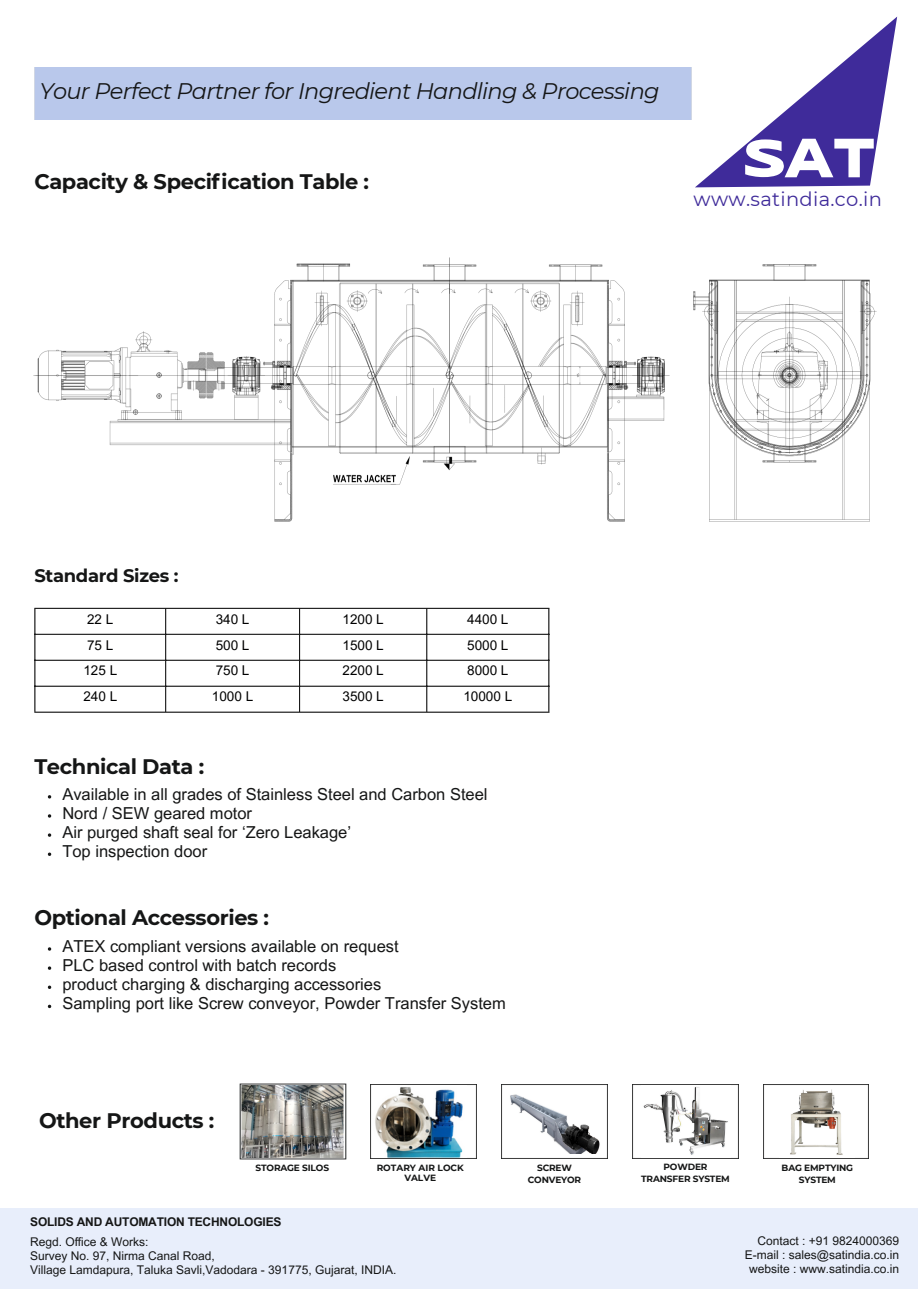
<style>
.page{position:relative;width:918px;height:1289px;background:#fff}
.page>*{position:absolute;margin:0;border:0;box-sizing:border-box;transform-origin:0 0}
.t1{font:italic 22.5px "Montserrat";letter-spacing:-.03em;color:#151616}
.t2{font:700 21px "Montserrat";letter-spacing:-.015em;color:#151616}
.t3{font:19.5px "Montserrat";letter-spacing:.015em;color:#3f2b9a}
.t4{font:700 18px "Montserrat";letter-spacing:-.015em;color:#151616}
.t5{font:16.5px "Arial MT Pro";color:#151616}
.t6{font:13.5px "Arial MT Pro";color:#000001}
.t7{font:12px "Arial MT Pro";color:#151616}
.t8{font:700 12px "Arial MT Pro";letter-spacing:-.015em;color:#151616}
.t9{font:700 9px/12px "Montserrat";letter-spacing:-.015em;color:#151616;text-align:center}
</style>
<div class="page">
<img style="left:239px;top:1083px;width:108px;height:77px">
<img style="left:371px;top:1084px;width:105px;height:74px">
<img style="left:502px;top:1084px;width:105px;height:74px">
<img style="left:373px;top:1085px;width:93px;height:72px">
<img style="left:505px;top:1089px;width:99px;height:64px">
<img style="left:632px;top:1084px;width:106px;height:74px">
<img style="left:641px;top:1085px;width:89px;height:72px">
<img style="left:763px;top:1084px;width:106px;height:74px">
<img style="left:242px;top:1085px;width:102px;height:72px">
<img style="left:780px;top:1087px;width:74px;height:70px">
<svg style="left:695px;top:17px;width:202px;height:170px"></svg>
<div style="left:0;top:1207px;width:918px;height:81px;background:#e8eefb"></div>
<hr style="left:34px;top:609px;width:1px;height:102px;background:#1a1a1a">
<hr style="left:165px;top:609px;width:1px;height:102px;background:#1a1a1a">
<hr style="left:299px;top:609px;width:1px;height:102px;background:#1a1a1a">
<hr style="left:426px;top:609px;width:1px;height:102px;background:#1a1a1a">
<hr style="left:548px;top:609px;width:1px;height:102px;background:#1a1a1a">
<hr style="left:34px;top:607px;width:515px;height:2px;background:#1a1a1a">
<hr style="left:34px;top:633px;width:515px;height:1px;background:#1a1a1a">
<hr style="left:34px;top:659px;width:515px;height:1px;background:#1a1a1a">
<hr style="left:34px;top:685px;width:515px;height:1px;background:#1a1a1a">
<hr style="left:34px;top:711px;width:515px;height:1px;background:#1a1a1a">
<img style="left:33px;top:257px;width:637px;height:265px">
<img style="left:693px;top:264px;width:184px;height:258px">
<p class="t1" style="left:39px;top:78px;width:622px">Your Perfect Partner for Ingredient Handling &amp; Processing</p>
<p class="t2" style="left:34px;top:169px;width:336px">Capacity &amp; Specification Table :</p>
<p class="t3" style="left:694px;top:187px;width:190px">www.satindia.co.in</p>
<h6 class="t4" style="left:34px;top:565px;width:146px">Standard Sizes :</h6>
<h1 class="t6" style="left:87px;top:613px;width:28px">22 L</h1>
<p class="t6" style="left:216px;top:613px;width:35px">340 L</p>
<p class="t6" style="left:343px;top:613px;width:43px">1200 L</p>
<p class="t6" style="left:467px;top:613px;width:43px">4400 L</p>
<p class="t6" style="left:87px;top:639px;width:28px">75 L</p>
<p class="t6" style="left:216px;top:639px;width:35px">500 L</p>
<p class="t6" style="left:343px;top:639px;width:43px">1500 L</p>
<p class="t6" style="left:467px;top:639px;width:43px">5000 L</p>
<p class="t6" style="left:83px;top:665px;width:35px">125 L</p>
<p class="t6" style="left:216px;top:665px;width:35px">750 L</p>
<p class="t6" style="left:343px;top:665px;width:43px">2200 L</p>
<p class="t6" style="left:467px;top:665px;width:43px">8000 L</p>
<p class="t6" style="left:83px;top:691px;width:35px">240 L</p>
<p class="t6" style="left:212px;top:691px;width:43px">1000 L</p>
<p class="t6" style="left:343px;top:691px;width:43px">3500 L</p>
<p class="t6" style="left:463px;top:691px;width:50px">10000 L</p>
<p class="t2" style="left:34px;top:753px;width:171px">Technical Data :</p>
<h1 class="t5" style="left:62px;top:787px;width:427px">Available in all grades of Stainless Steel and Carbon Steel</h1>
<p class="t5" style="left:62px;top:806px;width:191px">Nord / SEW geared motor</p>
<p class="t5" style="left:62px;top:825px;width:290px">Air purged shaft seal for ‘Zero Leakage’</p>
<p class="t5" style="left:62px;top:845px;width:146px">Top inspection door</p>
<p class="t2" style="left:34px;top:904px;width:236px">Optional Accessories :</p>
<p class="t5" style="left:62px;top:939px;width:338px">ATEX compliant versions available on request</p>
<h1 class="t5" style="left:62px;top:958px;width:276px">PLC based control with batch records</h1>
<p class="t5" style="left:62px;top:977px;width:320px">product charging &amp; discharging accessories</p>
<p class="t5" style="left:62px;top:997px;width:445px">Sampling port like Screw conveyor, Powder Transfer System</p>
<p class="t2" style="left:39px;top:1106px;width:177px">Other Products :</p>
<p class="t9" style="left:256px;top:1161px;width:75px">STORAGE SILOS</p>
<p class="t9" style="left:377px;top:1162px;width:89px;line-height:10.5px">ROTARY AIR LOCK<br>VALVE</p>
<p class="t9" style="left:528px;top:1161px;width:55px">SCREW<br>CONVEYOR</p>
<p class="t9" style="left:641px;top:1160px;width:90px">POWDER<br>TRANSFER SYSTEM</p>
<p class="t9" style="left:782px;top:1161px;width:73px">BAG EMPTYING<br>SYSTEM</p>
<p class="t8" style="left:30px;top:1217px;width:253px">SOLIDS AND AUTOMATION TECHNOLOGIES</p>
<p class="t7" style="left:30px;top:1236px;width:120px">Regd. Office &amp; Works:</p>
<p class="t7" style="left:30px;top:1250px;width:186px">Survey No. 97, Nirma Canal Road,</p>
<p class="t7" style="left:30px;top:1264px;width:368px">Village Lamdapura, Taluka Savli,Vadodara - 391775, Gujarat, INDIA.</p>
<p class="t7" style="left:757px;top:1235px;width:143px">Contact : +91 9824000369</p>
<p class="t7" style="left:745px;top:1249px;width:156px">E-mail : sales@satindia.co.in</p>
<p class="t7" style="left:749px;top:1263px;width:152px">website : www.satindia.co.in</p>
</div>
